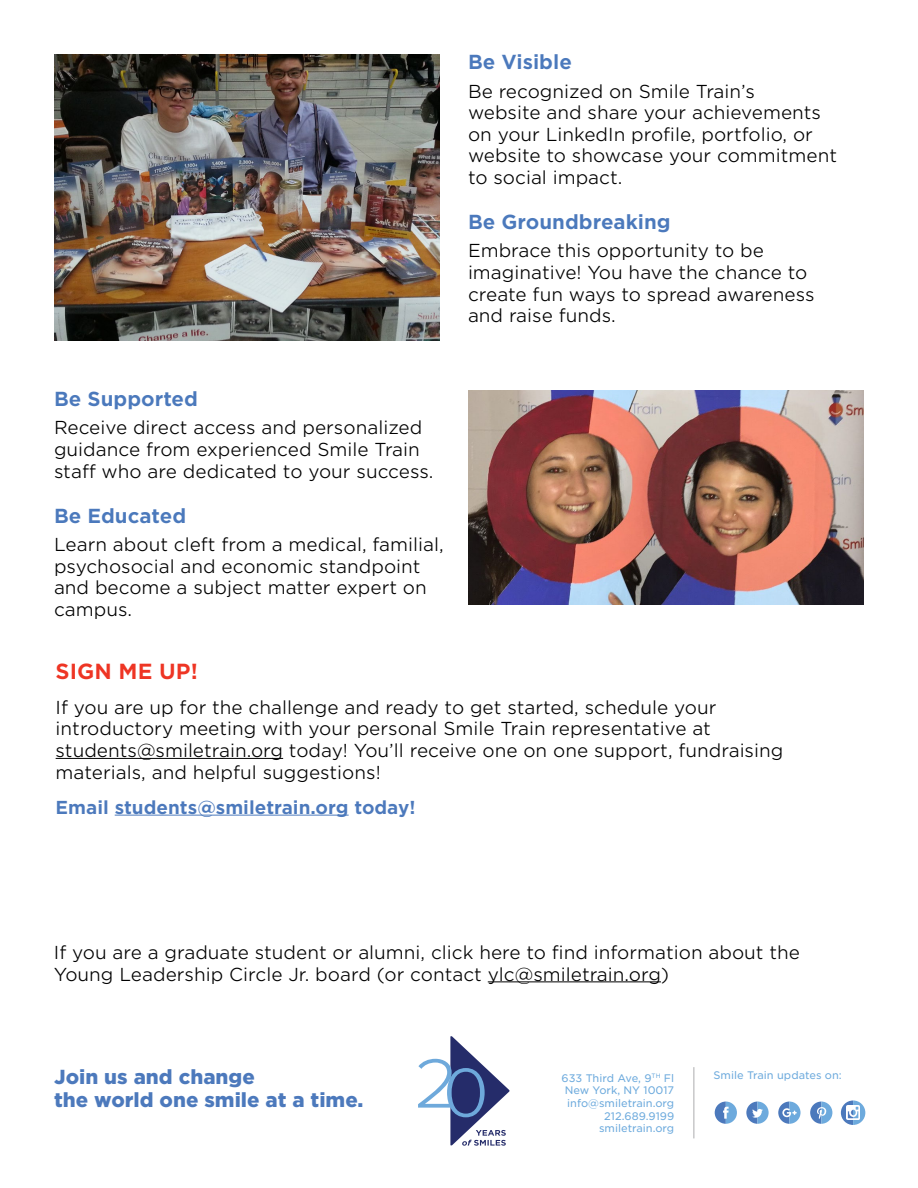
<style>
.page{position:relative;width:918px;height:1188px;background:#fff}
.page>*{position:absolute;margin:0;border:0;box-sizing:border-box;transform-origin:0 0}
.t1{font:700 21px "Gotham S Sm";color:#ee3524}
.t2{font:700 19.5px "Gotham S Sm";color:#4b79bc}
.t3{font:900 19.5px "Gotham S Sm";color:#4c79bc}
.t4{font:300 18px/21.6px "Gotham S Sm";color:#000}
.t5{font:700 18px "Gotham S Sm";color:#4c79bc}
.t6{font:10.5px/12.6px "Gotham S Sm";color:#6daadd;text-align:right}
</style>
<div class="page">
<hr style="left:56px;top:758px;width:227px;height:1px;background:#000">
<hr style="left:115px;top:815px;width:234px;height:1px;background:#4c79bc">
<hr style="left:694px;top:1067px;width:1px;height:71px;background:#58595b">
<svg style="left:715px;top:1102px;width:22px;height:22px"></svg>
<svg style="left:746px;top:1102px;width:23px;height:22px"></svg>
<svg style="left:778px;top:1102px;width:23px;height:22px"></svg>
<svg style="left:810px;top:1102px;width:22px;height:22px"></svg>
<svg style="left:841px;top:1100px;width:24px;height:25px"></svg>
<hr style="left:488px;top:981px;width:173px;height:1px;background:#000">
<img style="left:54px;top:54px;width:386px;height:287px">
<img style="left:468px;top:391px;width:396px;height:213px">
<svg style="left:418px;top:1036px;width:92px;height:110px"></svg>
<p class="t2" style="left:468px;top:49px;width:105px">Be Visible</p>
<p class="t4" style="left:468px;top:80px;width:371px">Be recognized on Smile Train’s<br>website and share your achievements on your LinkedIn profile, portfolio, or website to showcase your commitment to social impact.</p>
<p class="t2" style="left:468px;top:208px;width:204px">Be Groundbreaking</p>
<p class="t4" style="left:468px;top:240px;width:348px">Embrace this opportunity to be imaginative! You have the chance to create fun ways to spread awareness and raise funds.</p>
<p class="t2" style="left:54px;top:386px;width:146px">Be Supported</p>
<p class="t4" style="left:54px;top:417px;width:381px">Receive direct access and personalized guidance from experienced Smile Train staff who are dedicated to your success.</p>
<p class="t2" style="left:54px;top:502px;width:134px">Be Educated</p>
<p class="t4" style="left:54px;top:533px;width:391px">Learn about cleft from a medical, familial, psychosocial and economic standpoint and become a subject matter expert on campus.</p>
<p class="t1" style="left:56px;top:657px;width:144px">SIGN ME UP!</p>
<p class="t4" style="left:56px;top:696px;width:729px">If you are up for the challenge and ready to get started, schedule your introductory meeting with your personal Smile Train representative at students@smiletrain.org today! You’ll receive one on one support, fundraising materials, and helpful suggestions!</p>
<p class="t5" style="left:56px;top:795px;width:361px">Email students@smiletrain.org today!</p>
<p class="t4" style="left:54px;top:941px;width:748px">If you are a graduate student or alumni, click here to find information about the<br>Young Leadership Circle Jr. board (or contact ylc@smiletrain.org)</p>
<p class="t3" style="left:54px;top:1063px;width:202px">Join us and change</p>
<p class="t6" style="left:713px;top:1069px;width:130px">Smile Train updates on:</p>
<p class="t3" style="left:54px;top:1086px;width:311px">the world one smile at a time.</p>
<p class="t6" style="left:562px;top:1071px;width:114px">633 Third Ave, 9<sup>TH</sup> Fl<br>New York, NY 10017 info@smiletrain.org<br>212.689.9199 smiletrain.org</p>
</div>
